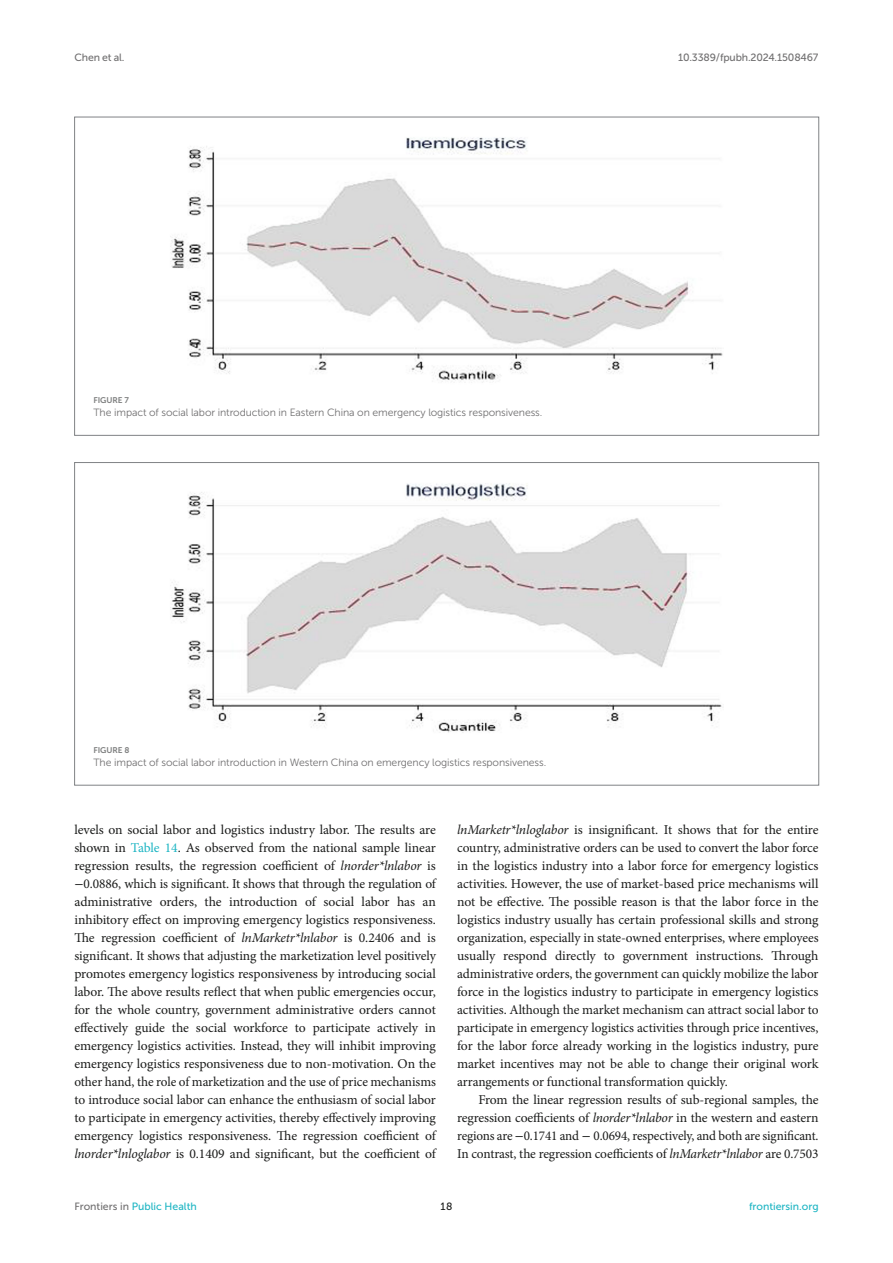
<style>
.page{position:relative;width:893px;height:1263px;background:#fff}
.page>*{position:absolute;margin:0;border:0;box-sizing:border-box;transform-origin:0 0}
.TEXT{font:13.5px/18px "Minion Pro";letter-spacing:-.01em;color:#1b1c1b;text-align:justify}
.FIG_LEG{font:10.5px "Museo Sans 300";letter-spacing:-.01em;color:#706f70}
.t1{font:10.5px "Museo Sans 500";color:#1db5c3}
.t2{font:10.5px "Museo Sans 500";letter-spacing:-.015em;color:#706f70}
.t3{font:10.5px "Museo Sans 500";color:#1b1c1b}
.FIG_HD{font:8.25px "Museo Sans 700";letter-spacing:-.01em;color:#7e7f7f}
.s1{color:#1db5c3}
.s2{font-style:italic}
.s3{font-family:"STIX General"}
.s4{color:#706f70}
</style>
<div class="page">
<img style="left:170px;top:137px;width:553px;height:246px">
<img style="left:170px;top:483px;width:552px;height:250px">
<p class="t2" style="left:74px;top:51px;width:52px">Chen et al.</p>
<p class="t2" style="left:678px;top:51px;width:142px">10.3389/fpubh.2024.1508467</p>
<p class="FIG_HD" style="left:94px;top:395px;width:37px">FIGURE 7</p>
<p class="FIG_LEG" style="left:94px;top:407px;width:450px">The impact of social labor introduction in Eastern China on emergency logistics responsiveness.</p>
<p class="FIG_HD" style="left:94px;top:745px;width:37px">FIGURE 8</p>
<p class="FIG_LEG" style="left:94px;top:757px;width:454px">The impact of social labor introduction in Western China on emergency logistics responsiveness.</p>
<p class="TEXT" style="left:74px;top:821px;width:363px">levels on social labor and logistics industry labor. The results are shown in <span class="s1">Table 14</span>. As observed from the national sample linear regression results, the regression coefficient of <span class="s2">lnorder*lnlabor</span> is <span class="s3">−</span>0.0886, which is significant. It shows that through the regulation of administrative orders, the introduction of social labor has an inhibitory effect on improving emergency logistics responsiveness.<br>The regression coefficient of <span class="s2">lnMarketr*lnlabor</span> is 0.2406 and is significant. It shows that adjusting the marketization level positively promotes emergency logistics responsiveness by introducing social labor. The above results reflect that when public emergencies occur, for the whole country, government administrative orders cannot effectively guide the social workforce to participate actively in emergency logistics activities. Instead, they will inhibit improving emergency logistics responsiveness due to non-motivation. On the other hand, the role of marketization and the use of price mechanisms to introduce social labor can enhance the enthusiasm of social labor to participate in emergency activities, thereby effectively improving emergency logistics responsiveness. The regression coefficient of <span class="s2">lnorder*lnloglabor</span> is 0.1409 and significant, but the coefficient of</p>
<p class="TEXT" style="left:457px;top:821px;width:363px"><span class="s2">lnMarketr*lnloglabor</span> is insignificant. It shows that for the entire country, administrative orders can be used to convert the labor force in the logistics industry into a labor force for emergency logistics activities. However, the use of market-based price mechanisms will not be effective. The possible reason is that the labor force in the logistics industry usually has certain professional skills and strong organization, especially in state-owned enterprises, where employees usually respond directly to government instructions. Through administrative orders, the government can quickly mobilize the labor force in the logistics industry to participate in emergency logistics activities. Although the market mechanism can attract social labor to participate in emergency logistics activities through price incentives, for the labor force already working in the logistics industry, pure market incentives may not be able to change their original work arrangements or functional transformation quickly.</p>
<p class="TEXT" style="left:457px;top:1091px;width:363px;text-indent:21px">From the linear regression results of sub-regional samples, the regression coefficients of <span class="s2">lnorder*lnlabor</span> in the western and eastern regions are <span class="s3">−</span>0.1741 and <span class="s3">−</span> 0.0694, respectively, and both are significant.<br>In contrast, the regression coefficients of <span class="s2">lnMarketr*lnlabor</span> are 0.7503</p>
<p class="t1" style="left:74px;top:1200px;width:124px"><span class="s4">Frontiers in</span> Public Health</p>
<p class="t3" style="left:440px;top:1200px;width:14px">18</p>
<p class="t1" style="left:749px;top:1200px;width:71px">frontiersin.org</p>
</div>
